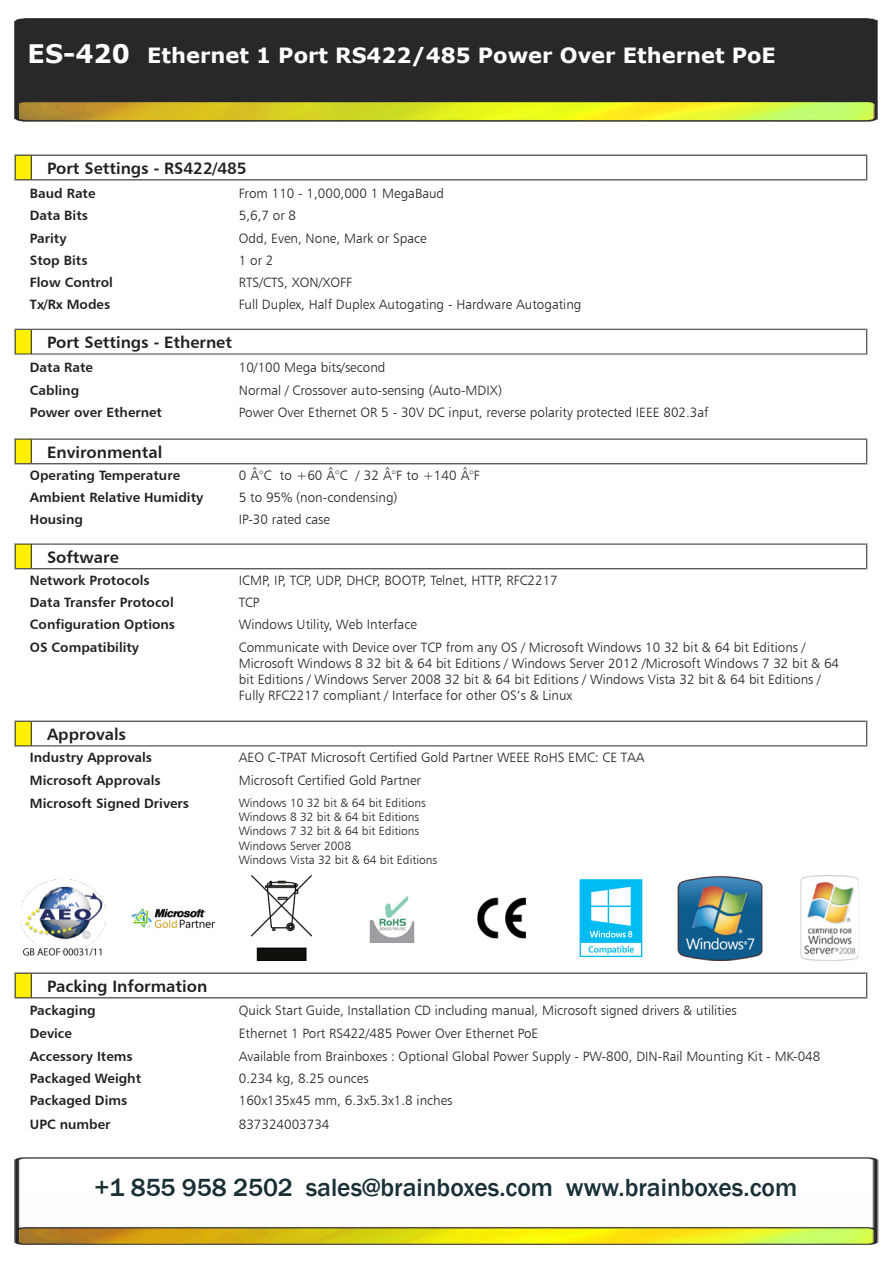
<style>
.page{position:relative;width:893px;height:1263px;background:#fff}
.page>*{position:absolute;margin:0;border:0;box-sizing:border-box;transform-origin:0 0}
.t1{font:500 25.5px "Franklin Gothic";color:#183036}
.t2{font:700 21px "Verdana";color:#fff}
.t3{font:16.5px "Humanist 777 BT Bold B";color:#231f20}
.t4{font:13.5px/22.2px "Humanist 777 BT Light B";color:#231f20}
.t5{font:13.5px/22.2px "Humanist 777 BT Bold B";color:#231f20}
.t6{font:12px/14.4px "Humanist 777 BT Light B";color:#231f20}
.s1{font-size:25.5px}
</style>
<div class="page">
<img style="left:14px;top:18px;width:863px;height:104px">
<img style="left:14px;top:1157px;width:865px;height:88px">
<img style="left:579px;top:879px;width:64px;height:79px">
<img style="left:678px;top:876px;width:85px;height:84px">
<img style="left:800px;top:875px;width:59px;height:85px">
<img style="left:21px;top:879px;width:85px;height:77px">
<img style="left:131px;top:908px;width:84px;height:21px">
<img style="left:251px;top:875px;width:61px;height:85px">
<img style="left:369px;top:896px;width:46px;height:47px">
<img style="left:477px;top:897px;width:49px;height:42px">
<svg style="left:16px;top:156px;width:16px;height:23px"></svg>
<div style="left:14px;top:154px;width:853px;height:27px;border:1px solid #a8a9ad"></div>
<svg style="left:16px;top:331px;width:16px;height:22px"></svg>
<div style="left:14px;top:329px;width:853px;height:26px;border:1px solid #a8a9ad"></div>
<svg style="left:16px;top:440px;width:16px;height:23px"></svg>
<div style="left:14px;top:438px;width:853px;height:27px;border:1px solid #a8a9ad"></div>
<svg style="left:16px;top:545px;width:16px;height:22px"></svg>
<div style="left:14px;top:543px;width:853px;height:26px;border:1px solid #a8a9ad"></div>
<svg style="left:16px;top:722px;width:16px;height:23px"></svg>
<div style="left:14px;top:720px;width:853px;height:27px;border:1px solid #a8a9ad"></div>
<svg style="left:16px;top:974px;width:16px;height:23px"></svg>
<div style="left:14px;top:972px;width:853px;height:27px;border:1px solid #a8a9ad"></div>
<h2 class="t2" style="left:28px;top:40px;width:750px"><span class="s1">ES-420</span> Ethernet 1 Port RS422/485 Power Over Ethernet PoE</h2>
<p class="t3" style="left:47px;top:158px;width:201px">Port Settings - RS422/485</p>
<p class="t5" style="left:30px;top:182px;width:67px">Baud Rate</p>
<p class="t4" style="left:239px;top:182px;width:207px">From 110 - 1,000,000 1 MegaBaud</p>
<p class="t5" style="left:30px;top:204px;width:59px">Data Bits</p>
<p class="t4" style="left:239px;top:204px;width:59px">5,6,7 or 8</p>
<p class="t5" style="left:30px;top:226px;width:38px">Parity</p>
<p class="t4" style="left:239px;top:227px;width:189px">Odd, Even, None, Mark or Space</p>
<p class="t5" style="left:30px;top:249px;width:59px">Stop Bits</p>
<p class="t4" style="left:239px;top:249px;width:36px">1 or 2</p>
<p class="t5" style="left:30px;top:271px;width:85px">Flow Control</p>
<p class="t4" style="left:239px;top:271px;width:115px">RTS/CTS, XON/XOFF</p>
<p class="t5" style="left:30px;top:293px;width:82px">Tx/Rx Modes</p>
<p class="t4" style="left:239px;top:293px;width:344px">Full Duplex, Half Duplex Autogating - Hardware Autogating</p>
<p class="t3" style="left:47px;top:332px;width:186px">Port Settings - Ethernet</p>
<p class="t5" style="left:30px;top:356px;width:65px">Data Rate</p>
<p class="t4" style="left:239px;top:356px;width:148px">10/100 Mega bits/second</p>
<p class="t5" style="left:30px;top:378px;width:51px">Cabling</p>
<p class="t4" style="left:239px;top:379px;width:265px">Normal / Crossover auto-sensing (Auto-MDIX)</p>
<p class="t5" style="left:30px;top:401px;width:134px">Power over Ethernet</p>
<p class="t4" style="left:239px;top:401px;width:471px">Power Over Ethernet OR 5 - 30V DC input, reverse polarity protected IEEE 802.3af</p>
<p class="t3" style="left:47px;top:441px;width:117px">Environmental</p>
<p class="t5" style="left:30px;top:464px;width:152px">Operating Temperature</p>
<p class="t4" style="left:239px;top:464px;width:243px">0 Â°C to +60 Â°C / 32 Â°F to +140 Â°F</p>
<p class="t5" style="left:30px;top:486px;width:175px">Ambient Relative Humidity</p>
<p class="t4" style="left:239px;top:486px;width:160px">5 to 95% (non-condensing)</p>
<p class="t5" style="left:30px;top:508px;width:55px">Housing</p>
<p class="t4" style="left:239px;top:508px;width:93px">IP-30 rated case</p>
<p class="t3" style="left:47px;top:546px;width:73px">Software</p>
<p class="t5" style="left:30px;top:569px;width:147px">Network Protocols<br>Data Transfer Protocol<br>Configuration Options<br>OS Compatibility</p>
<p class="t4" style="left:239px;top:569px;width:568px">ICMP, IP, TCP, UDP, DHCP, BOOTP, Telnet, HTTP, RFC2217<br>TCP<br>Windows Utility, Web Interface<br>Communicate with Device over TCP from any OS / Microsoft Windows 10 32 bit &amp; 64 bit Editions /</p>
<p class="t4" style="left:239px;top:655px;width:602px;line-height:16.2px">Microsoft Windows 8 32 bit &amp; 64 bit Editions / Windows Server 2012 /Microsoft Windows 7 32 bit &amp; 64 bit Editions / Windows Server 2008 32 bit &amp; 64 bit Editions / Windows Vista 32 bit &amp; 64 bit Editions /<br>Fully RFC2217 compliant / Interface for other OS’s &amp; Linux</p>
<p class="t3" style="left:47px;top:724px;width:81px">Approvals</p>
<p class="t5" style="left:30px;top:746px;width:124px">Industry Approvals</p>
<p class="t4" style="left:239px;top:746px;width:407px">AEO C-TPAT Microsoft Certified Gold Partner WEEE RoHS EMC: CE TAA</p>
<p class="t5" style="left:30px;top:769px;width:132px">Microsoft Approvals</p>
<p class="t4" style="left:239px;top:769px;width:184px">Microsoft Certified Gold Partner</p>
<p class="t5" style="left:30px;top:792px;width:161px">Microsoft Signed Drivers</p>
<p class="t6" style="left:239px;top:795px;width:200px">Windows 10 32 bit &amp; 64 bit Editions<br>Windows 8 32 bit &amp; 64 bit Editions<br>Windows 7 32 bit &amp; 64 bit Editions<br>Windows Server 2008<br>Windows Vista 32 bit &amp; 64 bit Editions</p>
<p class="t3" style="left:47px;top:975px;width:162px">Packing Information</p>
<p class="t5" style="left:30px;top:999px;width:67px">Packaging</p>
<p class="t4" style="left:239px;top:999px;width:499px">Quick Start Guide, Installation CD including manual, Microsoft signed drivers &amp; utilities</p>
<p class="t5" style="left:30px;top:1022px;width:44px">Device</p>
<p class="t4" style="left:239px;top:1022px;width:301px">Ethernet 1 Port RS422/485 Power Over Ethernet PoE</p>
<p class="t5" style="left:30px;top:1044px;width:104px">Accessory Items</p>
<p class="t4" style="left:239px;top:1045px;width:583px">Available from Brainboxes : Optional Global Power Supply - PW-800, DIN-Rail Mounting Kit - MK-048</p>
<p class="t5" style="left:30px;top:1067px;width:113px">Packaged Weight</p>
<p class="t4" style="left:239px;top:1067px;width:131px">0.234 kg, 8.25 ounces</p>
<p class="t5" style="left:30px;top:1089px;width:99px">Packaged Dims</p>
<p class="t4" style="left:239px;top:1089px;width:215px">160x135x45 mm, 6.3x5.3x1.8 inches</p>
<p class="t5" style="left:30px;top:1112px;width:82px">UPC number</p>
<p class="t4" style="left:239px;top:1112px;width:92px">837324003734</p>
<h1 class="t1" style="left:94px;top:1171px;width:704px">+1 855 958 2502 sales@brainboxes.com www.brainboxes.com</h1>
</div>
